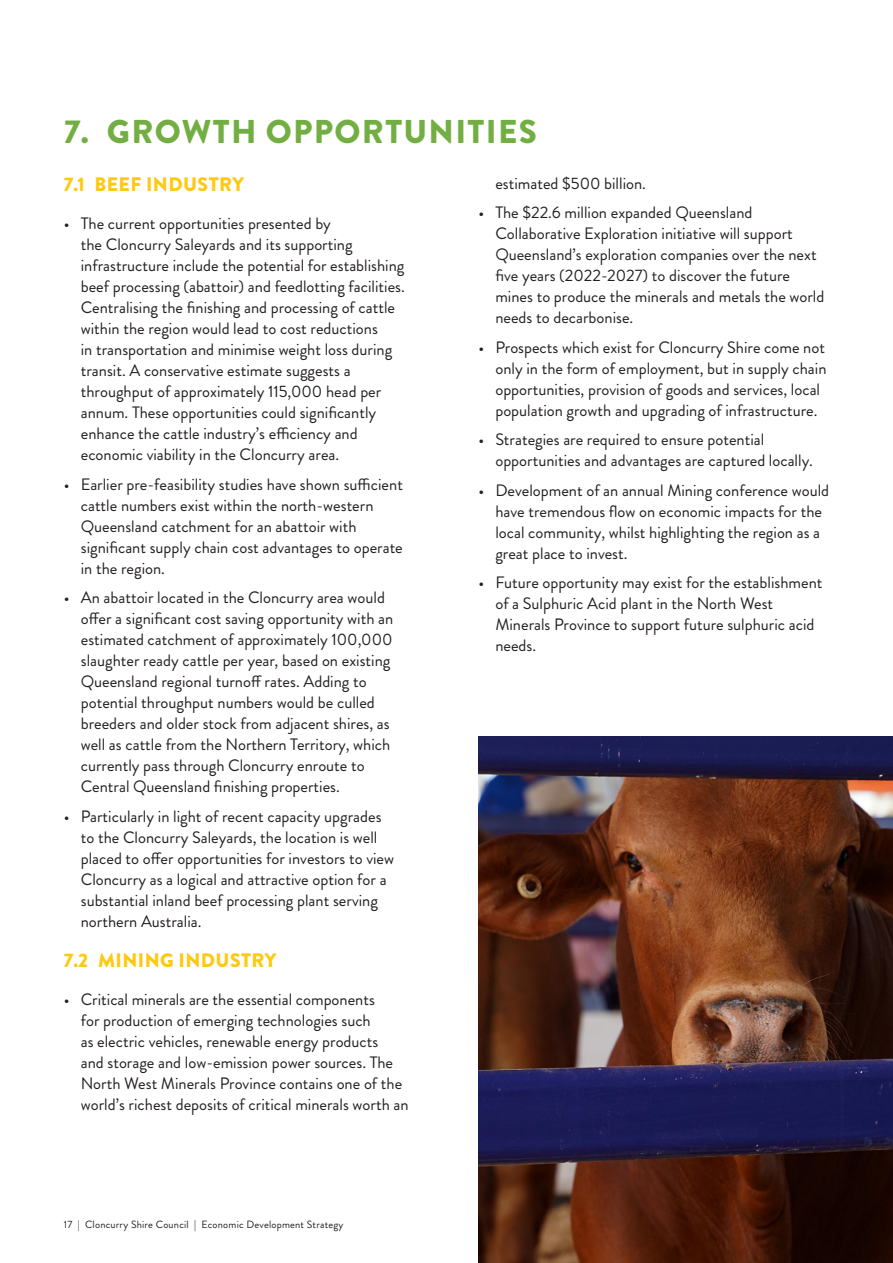
<style>
.page{position:relative;width:893px;height:1263px;background:#fff}
.page>*{position:absolute;margin:0;border:0;box-sizing:border-box;transform-origin:0 0}
.t1{font:900 33px "Brandon Grotesque";letter-spacing:.04em;color:#73ae43}
.t2{font:900 19.5px "Brandon Grotesque";letter-spacing:.02em;color:#fec90f}
.t3{font:16.5px/21px "Brandon Grotesque";color:#231f20}
.t4{font:10.5px "Brandon Grotesque";letter-spacing:.02em;color:#231f20}
</style>
<div class="page">
<img style="left:478px;top:737px;width:415px;height:526px">
<p class="t1" style="left:64px;top:108px;width:474px">7. GROWTH OPPORTUNITIES</p>
<p class="t2" style="left:64px;top:171px;width:181px">7.1 BEEF INDUSTRY</p>
<p class="t3" style="left:81px;top:213px;width:326px;text-indent:-17px">• The current opportunities presented by<br>the Cloncurry Saleyards and its supporting infrastructure include the potential for establishing beef processing (abattoir) and feedlotting facilities.<br>Centralising the finishing and processing of cattle within the region would lead to cost reductions<br>in transportation and minimise weight loss during transit. A conservative estimate suggests a throughput of approximately 115,000 head per annum. These opportunities could significantly enhance the cattle industry’s efficiency and economic viability in the Cloncurry area.</p>
<p class="t3" style="left:81px;top:474px;width:324px;text-indent:-17px">• Earlier pre-feasibility studies have shown sufficient cattle numbers exist within the north-western Queensland catchment for an abattoir with significant supply chain cost advantages to operate in the region.</p>
<p class="t3" style="left:81px;top:587px;width:314px;text-indent:-17px">• An abattoir located in the Cloncurry area would offer a significant cost saving opportunity with an estimated catchment of approximately 100,000 slaughter ready cattle per year, based on existing Queensland regional turnoff rates. Adding to potential throughput numbers would be culled breeders and older stock from adjacent shires, as well as cattle from the Northern Territory, which currently pass through Cloncurry enroute to Central Queensland finishing properties.</p>
<p class="t3" style="left:81px;top:806px;width:315px;text-indent:-17px">• Particularly in light of recent capacity upgrades to the Cloncurry Saleyards, the location is well placed to offer opportunities for investors to view Cloncurry as a logical and attractive option for a substantial inland beef processing plant serving northern Australia.</p>
<p class="t2" style="left:64px;top:946px;width:214px">7.2 MINING INDUSTRY</p>
<p class="t3" style="left:81px;top:989px;width:329px;text-indent:-17px">• Critical minerals are the essential components<br>for production of emerging technologies such<br>as electric vehicles, renewable energy products<br>and storage and low-emission power sources. The North West Minerals Province contains one of the world’s richest deposits of critical minerals worth an</p>
<p class="t3" style="left:495px;top:173px;width:152px">estimated $500 billion.</p>
<p class="t3" style="left:495px;top:202px;width:331px;text-indent:-17px">• The $22.6 million expanded Queensland Collaborative Exploration initiative will support Queensland’s exploration companies over the next five years (2022-2027) to discover the future mines to produce the minerals and metals the world needs to decarbonise.</p>
<p class="t3" style="left:495px;top:337px;width:333px;text-indent:-17px">• Prospects which exist for Cloncurry Shire come not only in the form of employment, but in supply chain opportunities, provision of goods and services, local population growth and upgrading of infrastructure.</p>
<p class="t3" style="left:495px;top:429px;width:319px;text-indent:-17px">• Strategies are required to ensure potential opportunities and advantages are captured locally.</p>
<p class="t3" style="left:495px;top:480px;width:335px;text-indent:-17px">• Development of an annual Mining conference would have tremendous flow on economic impacts for the local community, whilst highlighting the region as a great place to invest.</p>
<p class="t3" style="left:495px;top:572px;width:329px;text-indent:-17px">• Future opportunity may exist for the establishment of a Sulphuric Acid plant in the North West Minerals Province to support future sulphuric acid needs.</p>
<p class="t4" style="left:64px;top:1217px;width:281px">17 | Cloncurry Shire Council | Economic Development Strategy</p>
</div>
